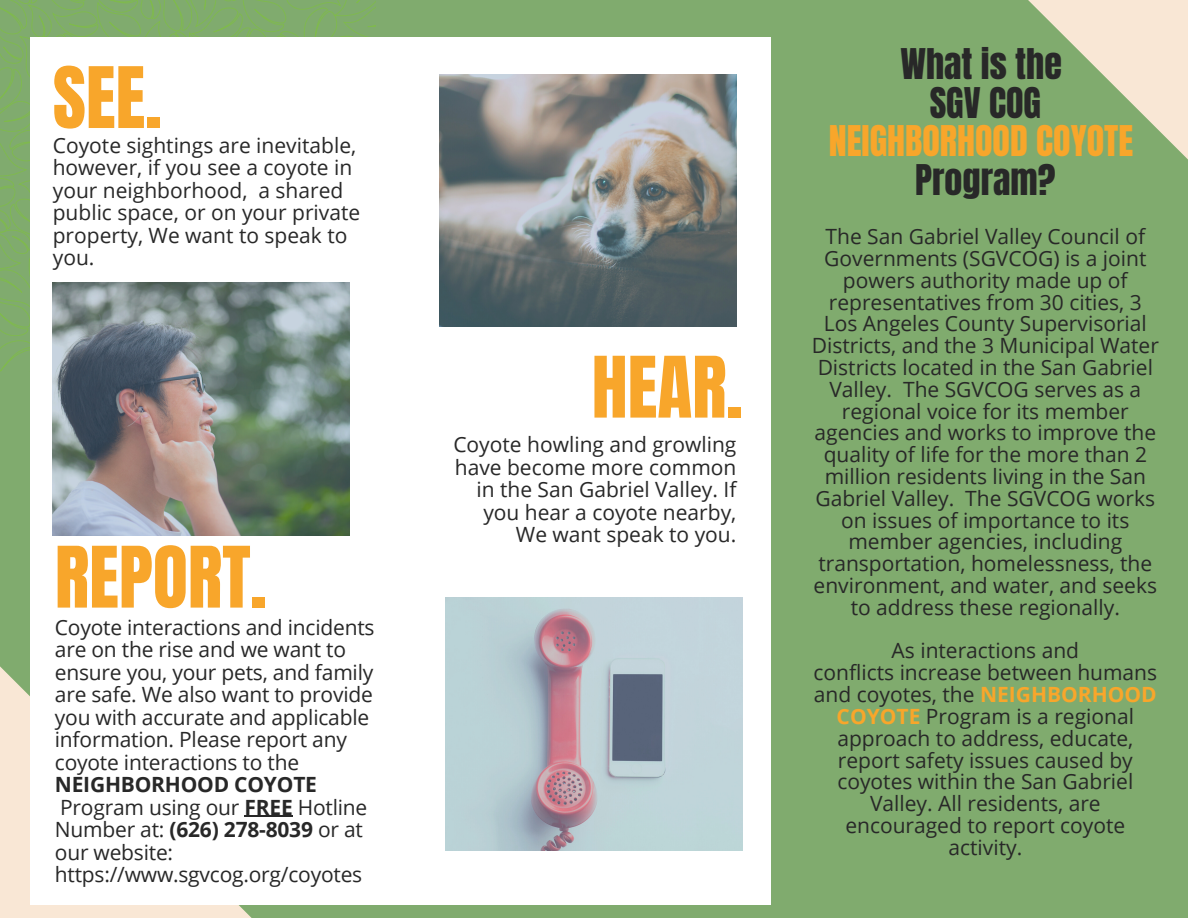
<style>
.page{position:relative;width:1188px;height:918px;background:#80ab6e}
.page>*{position:absolute;margin:0;border:0;box-sizing:border-box;transform-origin:0 0}
.t1{font:72px "Anton";color:#f8a62b}
.t2{font:36px "Anton";color:#282828}
.t3{font:36px "Anton";color:#f8a62b}
.t4{font:21px/21.8px "Open Sans";color:#282828;text-align:center}
.s1{font-weight:700}
.s2{font-weight:700;color:#f8a62b}
</style>
<div class="page">
<svg style="left:1028px;top:0;width:160px;height:160px"></svg>
<div style="left:0;top:666px;width:252px;height:252px;background:#f9e7d5"></div>
<svg style="left:0;top:0;width:376px;height:372px"></svg>
<div style="left:30px;top:38px;width:741px;height:867px;background:#fff"></div>
<img style="left:53px;top:283px;width:297px;height:253px">
<img style="left:440px;top:74px;width:297px;height:252px">
<img style="left:446px;top:597px;width:297px;height:253px">
<hr style="left:245px;top:816px;width:48px;height:1px;background:#282828">
<p class="t1" style="left:53px;top:46px;width:111px">SEE.</p>
<p class="t4" style="left:53px;top:133px;width:309px;line-height:22.5px;text-align:left">Coyote sightings are inevitable, however, if you see a coyote in your neighborhood, a shared public space, or on your private property, We want to speak to you.</p>
<p class="t1" style="left:55px;top:526px;width:214px">REPORT.</p>
<p class="t4" style="left:55px;top:615px;width:321px;line-height:22.5px;text-align:left">Coyote interactions and incidents are on the rise and we want to ensure you, your pets, and family are safe. We also want to provide you with accurate and applicable information. Please report any coyote interactions to the<br><span class="s1">NEIGHBORHOOD COYOTE<br></span>Program using our <span class="s1">FREE</span> Hotline<br>Number at: <span class="s1">(626) 278-8039</span> or at our website: https://www.sgvcog.org/coyotes</p>
<p class="t1" style="left:592px;top:336px;width:153px">HEAR.</p>
<p class="t4" style="left:453px;top:433px;width:285px;line-height:22.5px;text-align:right">Coyote howling and growling have become more common in the San Gabriel Valley. If you hear a coyote nearby,</p>
<p class="t4" style="left:516px;top:523px;width:222px">We want speak to you.</p>
<p class="t2" style="left:900px;top:38px;width:163px">What is the</p>
<p class="t2" style="left:930px;top:77px;width:113px">SGV COG</p>
<p class="t3" style="left:829px;top:115px;width:306px">NEIGHBORHOOD COYOTE</p>
<p class="t2" style="left:915px;top:154px;width:142px">Program?</p>
<p class="t4" style="left:812px;top:225px;width:349px">The San Gabriel Valley Council of<br>Governments (SGVCOG) is a joint powers authority made up of representatives from 30 cities, 3<br>Los Angeles County Supervisorial<br>Districts, and the 3 Municipal Water<br>Districts located in the San Gabriel<br>Valley. The SGVCOG serves as a regional voice for its member agencies and works to improve the quality of life for the more than 2 million residents living in the San<br>Gabriel Valley. The SGVCOG works on issues of importance to its member agencies, including transportation, homelessness, the environment, and water, and seeks to address these regionally.</p>
<p class="t4" style="left:814px;top:639px;width:345px">As interactions and<br>conflicts increase between humans and coyotes, the <span class="s2">NEIGHBORHOOD<br>COYOTE</span> Program is a regional approach to address, educate, report safety issues caused by coyotes within the San Gabriel<br>Valley. All residents, are encouraged to report coyote activity.</p>
</div>
